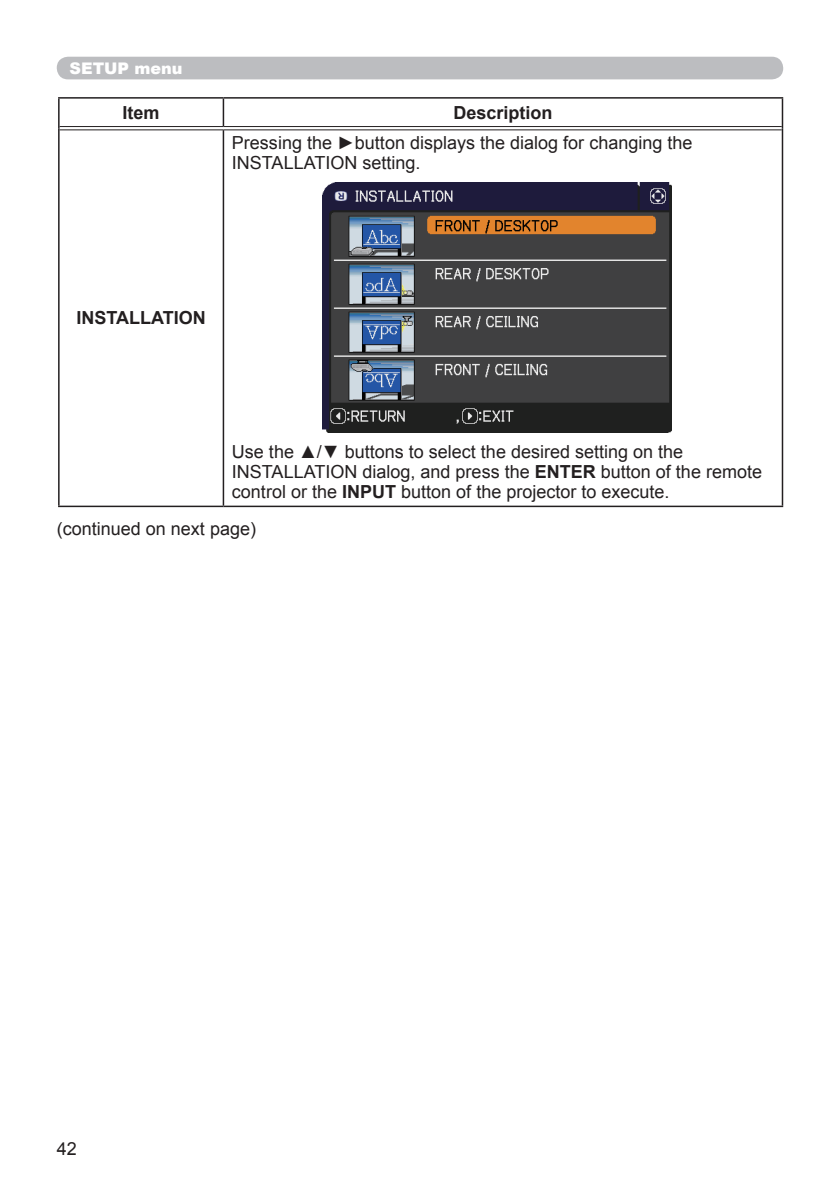
<style>
.page{position:relative;width:840px;height:1191px;background:#fff}
.page>*{position:absolute;margin:0;border:0;box-sizing:border-box;transform-origin:0 0}
.t1{font:18px/20px "Arial";color:#231f20}
.t2{font:700 18px "Arial";color:#231f20}
.t3{font:900 16px "Arial";color:#fff}
.s1{font-weight:700}
</style>
<div class="page">
<div style="left:57px;top:57px;width:725px;height:22px;background:#bcbdc0;border-radius:11px"></div>
<hr style="left:58px;top:97px;width:165px;height:2px;background:#231f20">
<hr style="left:58px;top:99px;width:2px;height:29px;background:#231f20">
<hr style="left:223px;top:97px;width:559px;height:2px;background:#231f20">
<hr style="left:222px;top:99px;width:2px;height:27px;background:#231f20">
<svg style="left:781px;top:99px;width:1px;height:29px"></svg>
<hr style="left:58px;top:128px;width:2px;height:377px;background:#231f20">
<hr style="left:222px;top:130px;width:2px;height:375px;background:#231f20">
<hr style="left:781px;top:128px;width:1px;height:377px;background:#231f20">
<hr style="left:60px;top:126px;width:163px;height:1px;background:#231f20">
<hr style="left:60px;top:129px;width:163px;height:1px;background:#231f20">
<hr style="left:223px;top:126px;width:558px;height:1px;background:#231f20">
<hr style="left:223px;top:129px;width:558px;height:1px;background:#231f20">
<hr style="left:58px;top:505px;width:165px;height:2px;background:#231f20">
<hr style="left:223px;top:505px;width:559px;height:2px;background:#231f20">
<img style="left:322px;top:183px;width:349px;height:249px">
<p class="t3" style="left:70px;top:57px;width:114px">SETUP menu</p>
<p class="t2" style="left:122px;top:101px;width:39px">Item</p>
<p class="t2" style="left:453px;top:101px;width:101px">Description</p>
<p class="t1" style="left:232px;top:133px;width:462px">Pressing the ►button displays the dialog for changing the<br>INSTALLATION setting.</p>
<p class="t2" style="left:76px;top:305px;width:131px">INSTALLATION</p>
<p class="t1" style="left:232px;top:442px;width:531px">Use the ▲/▼ buttons to select the desired setting on the<br>INSTALLATION dialog, and press the <span class="s1">ENTER</span> button of the remote control or the <span class="s1">INPUT</span> button of the projector to execute.</p>
<p class="t1" style="left:57px;top:519px;width:201px">(continued on next page)</p>
<p class="t1" style="left:57px;top:1139px;width:22px">42</p>
</div>
